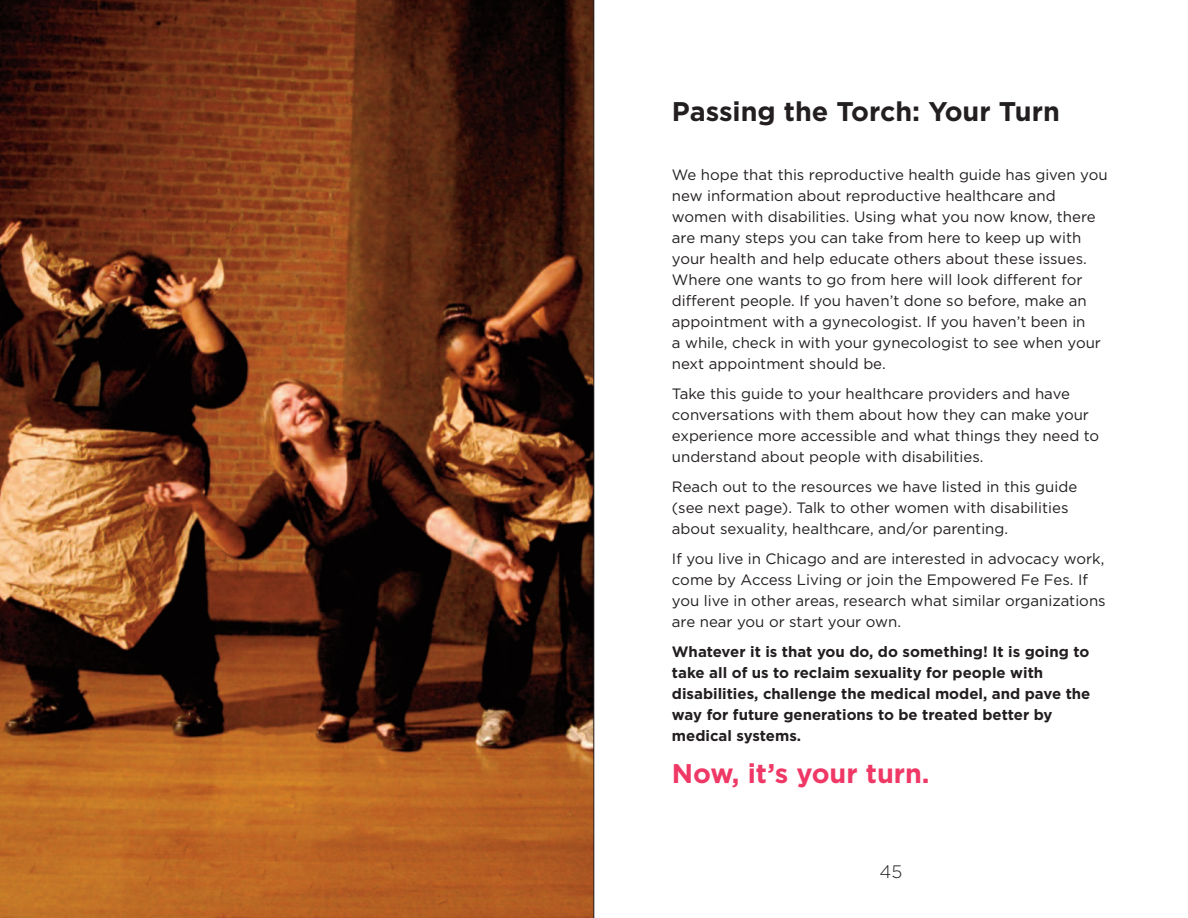
<style>
.page{position:relative;width:1188px;height:918px;background:#fff}
.page>*{position:absolute;margin:0;border:0;box-sizing:border-box;transform-origin:0 0}
.t1{font:700 27px "Gotham";color:#231f20}
.t2{font:700 27px "Gotham";color:#ef3865}
.t3{font:300 18px "Gotham";color:#231f20}
.t4{font:15px/21px "Gotham";color:#231f20}
.t5{font:700 15px/21px "Gotham";color:#231f20}
</style>
<div class="page">
<svg style="left:0;top:0;width:594px;height:918px;background:#733b1b"></svg>
<h1 class="t1" style="left:672px;top:102px;width:389px">Passing the Torch: Your Turn</h1>
<p class="t4" style="left:672px;top:166px;width:437px">We hope that this reproductive health guide has given you new information about reproductive healthcare and women with disabilities. Using what you now know, there are many steps you can take from here to keep up with your health and help educate others about these issues.<br>Where one wants to go from here will look different for different people. If you haven’t done so before, make an appointment with a gynecologist. If you haven’t been in<br>a while, check in with your gynecologist to see when your next appointment should be.</p>
<p class="t4" style="left:672px;top:385px;width:429px">Take this guide to your healthcare providers and have conversations with them about how they can make your experience more accessible and what things they need to understand about people with disabilities.</p>
<p class="t4" style="left:672px;top:478px;width:407px">Reach out to the resources we have listed in this guide (see next page). Talk to other women with disabilities about sexuality, healthcare, and/or parenting.</p>
<p class="t4" style="left:672px;top:550px;width:435px">If you live in Chicago and are interested in advocacy work, come by Access Living or join the Empowered Fe Fes. If you live in other areas, research what similar organizations are near you or start your own.</p>
<p class="t5" style="left:672px;top:643px;width:420px">Whatever it is that you do, do something! It is going to take all of us to reclaim sexuality for people with disabilities, challenge the medical model, and pave the way for future generations to be treated better by medical systems.</p>
<h1 class="t2" style="left:672px;top:764px;width:259px">Now, it’s your turn.</h1>
<p class="t3" style="left:880px;top:866px;width:24px">45</p>
</div>
